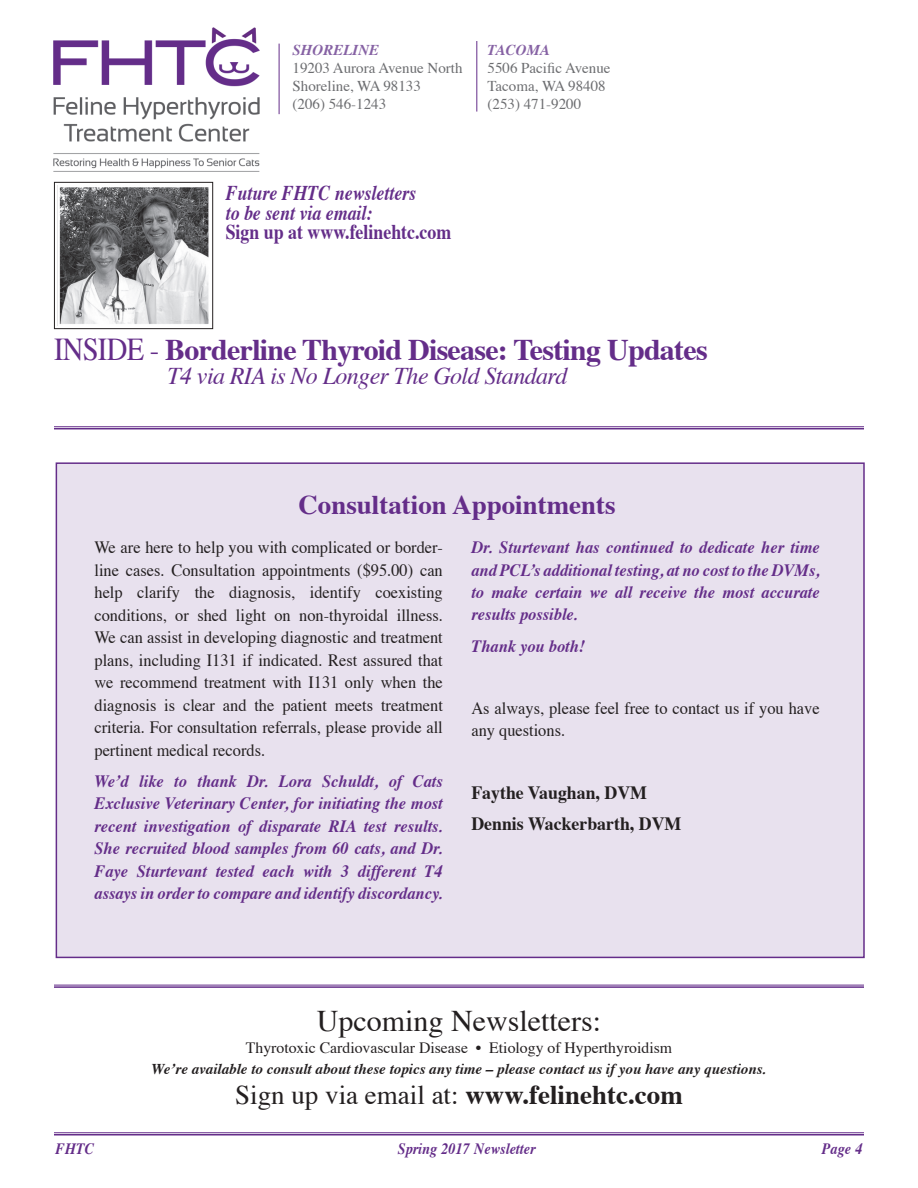
<style>
.page{position:relative;width:918px;height:1188px;background:#fff}
.page>*{position:absolute;margin:0;border:0;box-sizing:border-box;transform-origin:0 0}
.t1{font:700 30px "Times";letter-spacing:-.025em;color:#642d89}
.t2{font:30px "Times";color:#231f20}
.t3{font:27px "Times";color:#231f20}
.t4{font:700 27px "Times";color:#642d89}
.t5{font:italic 24px "Times";letter-spacing:-.025em;color:#642d89}
.t6{font:italic 700 21px/19.5px "Times";color:#642d89;scale:.85 1}
.t7{font:700 21px "Times";color:#642d89;scale:.85 1}
.t8{font:700 18.75px/31.2px "Times";color:#231f20;scale:.95 1}
.t9{font:17.25px/22.5px "Times";color:#231f20;text-align:justify;scale:.95 1}
.t10{font:italic 700 17.25px/22.5px "Times";color:#642d89;text-align:justify;scale:.95 1}
.t11{font:15.75px "Times";color:#231f20}
.t12{font:italic 700 15.75px "Times";color:#642d89;scale:.9 1}
.t13{font:15px "Times";color:#6c6d70}
.t14{font:italic 700 15px "Times";color:#231f20}
.t15{font:italic 700 15px "Times";color:#8662a4}
.s1{font-weight:400;font-size:31.8px}
.s2{font-weight:700}
</style>
<div class="page">
<div style="left:54px;top:182px;width:159px;height:147px;border:1px solid #231f20"></div>
<img style="left:59px;top:187px;width:150px;height:137px">
<hr style="left:54px;top:1134px;width:810px;height:2px;background:#642d89">
<hr style="left:54px;top:1132px;width:810px;height:1px;background:#642d89">
<img style="left:54px;top:28px;width:206px;height:141px">
<hr style="left:476px;top:41px;width:1px;height:71px;background:#642d89">
<hr style="left:279px;top:44px;width:1px;height:70px;background:#642d89">
<hr style="left:54px;top:986px;width:810px;height:2px;background:#642d89">
<hr style="left:54px;top:985px;width:810px;height:1px;background:#642d89">
<hr style="left:54px;top:428px;width:810px;height:1px;background:#642d89">
<hr style="left:54px;top:426px;width:810px;height:1px;background:#642d89">
<div style="left:56px;top:462px;width:809px;height:496px;background:#e8e1ee;border:2px solid #642d89"></div>
<p class="t15" style="left:293px;top:36px;width:88px">SHORELINE</p>
<p class="t15" style="left:488px;top:36px;width:64px">TACOMA</p>
<p class="t13" style="left:293px;top:54px;width:172px">19203 Aurora Avenue North</p>
<p class="t13" style="left:488px;top:54px;width:125px">5506 Pacific Avenue</p>
<p class="t13" style="left:293px;top:72px;width:130px">Shoreline, WA 98133</p>
<p class="t13" style="left:488px;top:72px;width:120px">Tacoma, WA 98408</p>
<p class="t13" style="left:293px;top:90px;width:95px">(206) 546-1243</p>
<p class="t13" style="left:488px;top:90px;width:95px">(253) 471-9200</p>
<p class="t6" style="left:226px;top:181px;width:226px">Future FHTC newsletters to be sent via email:</p>
<p class="t7" style="left:226px;top:212px;width:267px">Sign up at www.felinehtc.com</p>
<h1 class="t1" style="left:54px;top:321px;width:655px"><span class="s1">INSIDE -</span> Borderline Thyroid Disease: Testing Updates</h1>
<h3 class="t5" style="left:167px;top:354px;width:402px">T4 via RIA is No Longer The Gold Standard</h3>
<h2 class="t4" style="left:298px;top:479px;width:319px">Consultation Appointments</h2>
<p class="t9" style="left:94px;top:535px;width:368px">We are here to help you with complicated or border&shy;line cases. Consultation appointments ($95.00) can help clarify the diagnosis, identify coexisting conditions, or shed light on non-thyroidal illness.<br>We can assist in developing diagnostic and treatment plans, including I131 if indicated. Rest assured that we recommend treatment with I131 only when the diagnosis is clear and the patient meets treatment criteria. For consultation referrals, please provide all pertinent medical records.</p>
<p class="t10" style="left:94px;top:768px;width:368px">We’d like to thank Dr. Lora Schuldt, of Cats Exclusive Veterinary Center, for initiating the most recent investigation of disparate RIA test results.<br>She recruited blood samples from 60 cats, and Dr.<br>Faye Sturtevant tested each with 3 different T4 assays in order to compare and identify discordancy.</p>
<p class="t10" style="left:471px;top:534px;width:368px">Dr. Sturtevant has continued to dedicate her time and PCL’s additional testing, at no cost to the DVMs, to make certain we all receive the most accurate results possible.</p>
<p class="t10" style="left:471px;top:633px;width:121px">Thank you both!</p>
<p class="t9" style="left:471px;top:695px;width:368px">As always, please feel free to contact us if you have any questions.</p>
<p class="t8" style="left:471px;top:775px;width:223px">Faythe Vaughan, DVM<br>Dennis Wackerbarth, DVM</p>
<h1 class="t2" style="left:317px;top:992px;width:286px">Upcoming Newsletters:</h1>
<p class="t11" style="left:246px;top:1033px;width:428px">Thyrotoxic Cardiovascular Disease • Etiology of Hyperthyroidism</p>
<p class="t14" style="left:152px;top:1055px;width:616px">We’re available to consult about these topics any time – please contact us if you have any questions.</p>
<h2 class="t3" style="left:235px;top:1070px;width:449px">Sign up via email at: <span class="s2">www.felinehtc.com</span></h2>
<p class="t12" style="left:56px;top:1134px;width:44px">FHTC</p>
<p class="t12" style="left:398px;top:1134px;width:155px">Spring 2017 Newsletter</p>
<p class="t12" style="left:822px;top:1134px;width:47px">Page 4</p>
</div>
